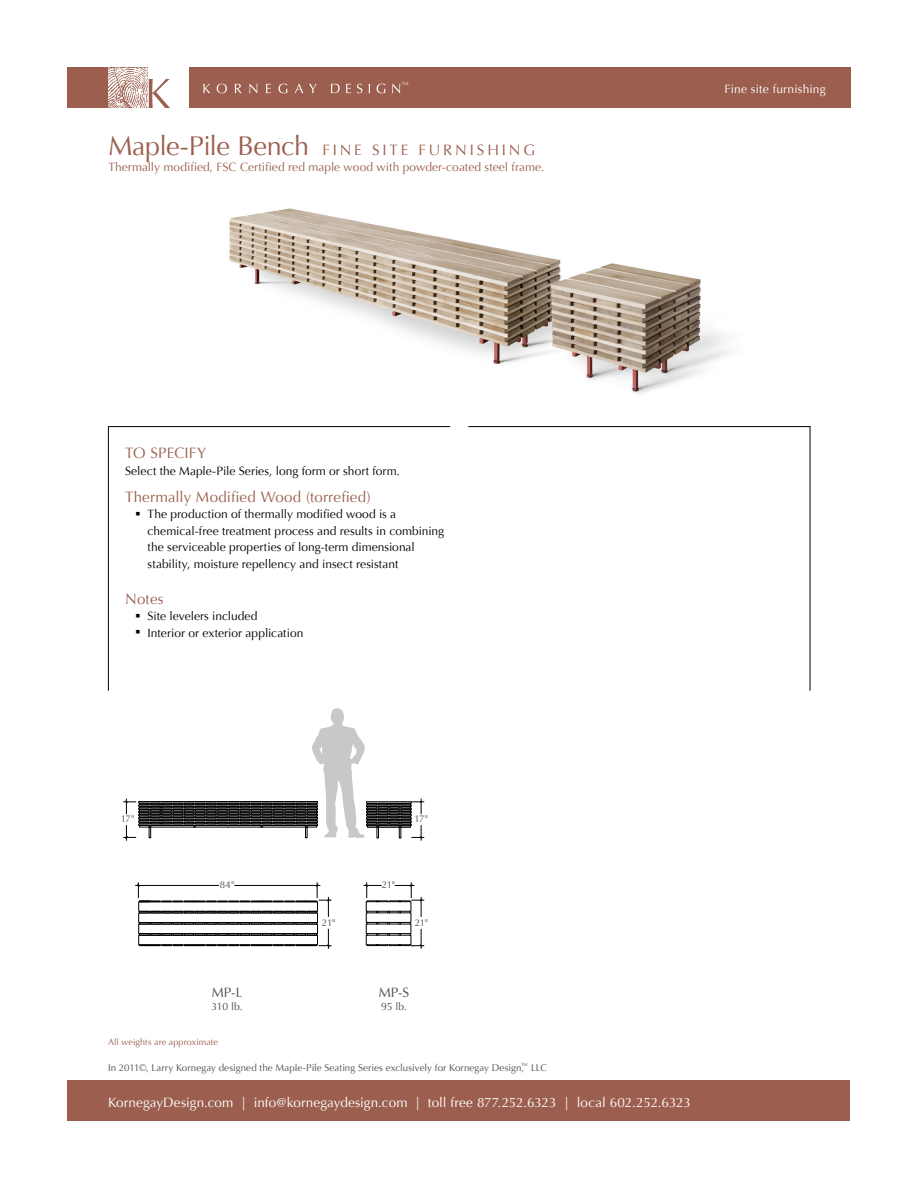
<style>
.page{position:relative;width:918px;height:1188px;background:#fff}
.page>*{position:absolute;margin:0;border:0;box-sizing:border-box;transform-origin:0 0}
.t1{font:15px "Optima";letter-spacing:.02em;color:#9c5f4f}
.t2{font:15px "Optima";letter-spacing:.19em;color:#9c5f4f}
.t3{font:13.5px "Optima";color:#fff}
.t4{font:13.5px "Optima";color:#4c4c4d}
.t5{font:12px/16.5px "Optima";letter-spacing:.005em;color:#000}
.t6{font:12px "Optima";letter-spacing:.005em;color:#9c5f4f}
.t7{font:12px "Optima";letter-spacing:.015em;color:#fff}
.t8{font:10.5px "Optima";letter-spacing:-.015em;color:#4c4c4d}
.t9{font:9.75px "Optima";letter-spacing:.005em;color:#4c4c4d}
.t10{font:9px "Optima";letter-spacing:.01em;color:#9c5f4f}
.s1{font-size:27px}
</style>
<div class="page">
<img style="left:229px;top:208px;width:502px;height:186px">
<div style="left:189px;top:68px;width:661px;height:40px;background:#9c5f4f"></div>
<div style="left:68px;top:68px;width:80px;height:40px;background:#9c5f4f"></div>
<div style="left:68px;top:1080px;width:782px;height:40px;background:#9c5f4f"></div>
<hr style="left:108px;top:426px;width:342px;height:1px;background:#000">
<hr style="left:108px;top:426px;width:1px;height:265px;background:#000">
<hr style="left:810px;top:426px;width:1px;height:265px;background:#000">
<hr style="left:468px;top:426px;width:342px;height:1px;background:#000">
<svg style="left:123px;top:708px;width:302px;height:241px"></svg>
<svg style="left:108px;top:68px;width:62px;height:40px"></svg>
<svg style="left:203px;top:84px;width:7px;height:9px"></svg>
<svg style="left:217px;top:84px;width:10px;height:9px"></svg>
<svg style="left:235px;top:84px;width:7px;height:9px"></svg>
<svg style="left:249px;top:84px;width:8px;height:9px"></svg>
<svg style="left:266px;top:84px;width:5px;height:9px"></svg>
<svg style="left:279px;top:84px;width:8px;height:9px"></svg>
<svg style="left:295px;top:84px;width:8px;height:9px"></svg>
<svg style="left:309px;top:84px;width:8px;height:9px"></svg>
<svg style="left:331px;top:84px;width:9px;height:9px"></svg>
<svg style="left:346px;top:84px;width:5px;height:9px"></svg>
<svg style="left:357px;top:84px;width:5px;height:9px"></svg>
<svg style="left:377px;top:84px;width:8px;height:9px"></svg>
<svg style="left:392px;top:82px;width:16px;height:11px"></svg>
<p class="t2" style="left:108px;top:141px;width:428px"><span class="s1">Maple-Pile Bench</span> FINE SITE FURNISHING</p>
<p class="t6" style="left:108px;top:160px;width:438px">Thermally modified, FSC Certified red maple wood with powder-coated steel frame.</p>
<p class="t7" style="left:725px;top:82px;width:103px">Fine site furnishing</p>
<p class="t1" style="left:125px;top:444px;width:83px">TO SPECIFY</p>
<p class="t5" style="left:125px;top:463px;width:276px">Select the Maple-Pile Series, long form or short form.</p>
<p class="t1" style="left:125px;top:488px;width:247px">Thermally Modified Wood (torrefied)</p>
<p class="t5" style="left:148px;top:506px;width:298px;text-indent:-12px">○ The production of thermally modified wood is a chemical-free treatment process and results in combining the serviceable properties of long-term dimensional stability, moisture repellency and insect resistant</p>
<p class="t1" style="left:125px;top:590px;width:40px">Notes</p>
<p class="t5" style="left:136px;top:608px;width:123px">○ Site levelers included</p>
<p class="t5" style="left:136px;top:625px;width:169px">○ Interior or exterior application</p>
<p class="t9" style="left:121px;top:813px;width:15px">17"</p>
<p class="t9" style="left:415px;top:813px;width:15px">17"</p>
<p class="t9" style="left:220px;top:879px;width:16px">84"</p>
<p class="t9" style="left:382px;top:879px;width:15px">21"</p>
<p class="t4" style="left:212px;top:985px;width:32px">MP-L</p>
<p class="t8" style="left:212px;top:1000px;width:32px">310 lb.</p>
<p class="t9" style="left:322px;top:917px;width:15px">21"</p>
<p class="t9" style="left:415px;top:917px;width:15px">21"</p>
<p class="t4" style="left:379px;top:985px;width:32px">MP-S</p>
<p class="t8" style="left:381px;top:1000px;width:27px">95 lb.</p>
<p class="t10" style="left:108px;top:1037px;width:112px">All weights are approximate</p>
<p class="t9" style="left:108px;top:1062px;width:441px">In 2011©, Larry Kornegay designed the Maple-Pile Seating Series exclusively for Kornegay Design,<sup>™</sup> LLC</p>
<p class="t3" style="left:108px;top:1095px;width:585px">KornegayDesign.com | info@kornegaydesign.com | toll free 877.252.6323 | local 602.252.6323</p>
</div>
